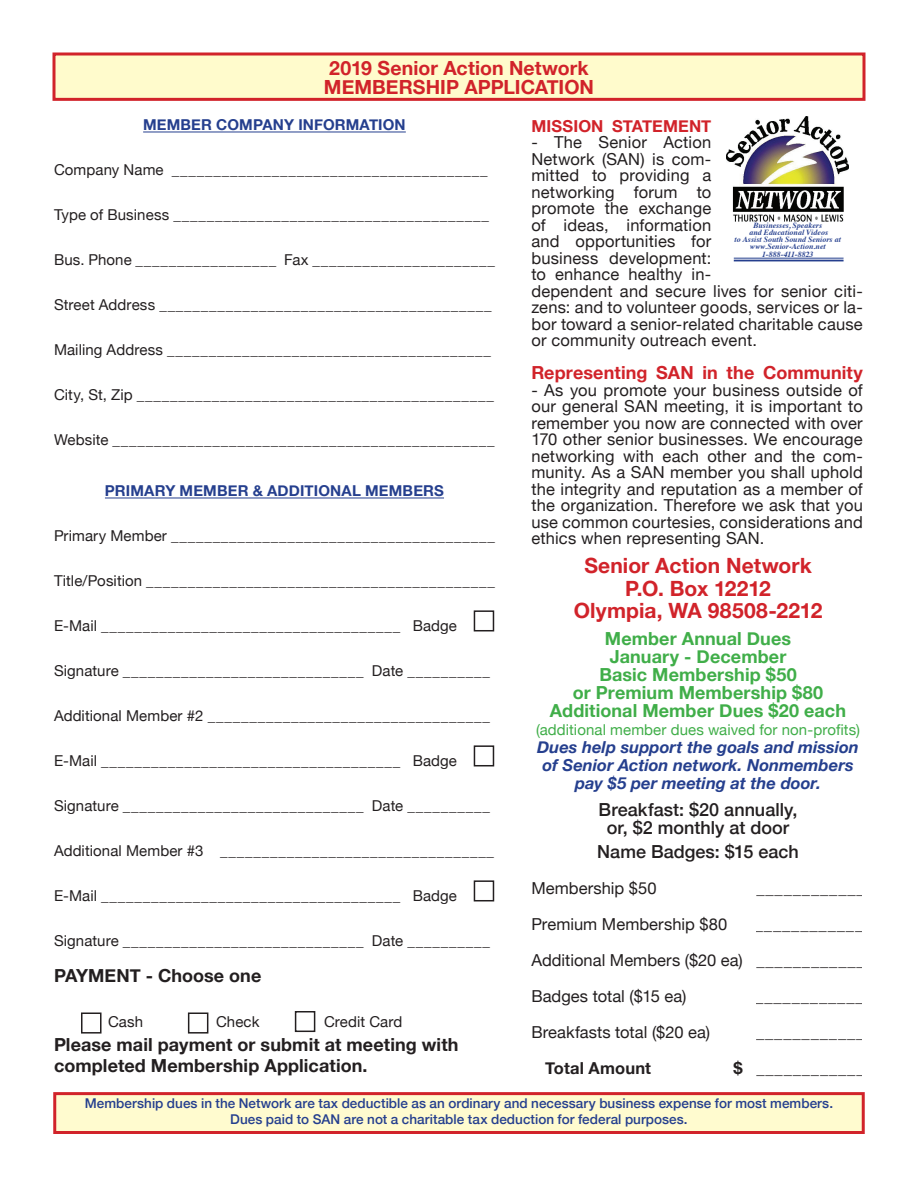
<style>
.page{position:relative;width:918px;height:1188px;background:#fff}
.page>*{position:absolute;margin:0;border:0;box-sizing:border-box;transform-origin:0 0}
.Paragraph_Style_1{font:700 21px "Helvetica Neue";letter-spacing:.005em;color:#d1232a}
.Paragraph_Style_1-2{font:700 21px "Helvetica Neue";letter-spacing:-.015em;color:#d1232a}
.Paragraph_Style_1-3{font:700 19.5px "Helvetica Neue";letter-spacing:.005em;color:#d1232a}
.Paragraph_Style_1-4{font:700 18px "Helvetica Neue";letter-spacing:.005em;color:#40ae49}
.Paragraph_Style_1-5{font:700 18px "Helvetica Neue";letter-spacing:.005em;color:#231f20}
.Paragraph_Style_1-6{font:500 18px "Helvetica Neue";color:#231f20}
.Paragraph_Style_1-7{font:700 18px "Helvetica Neue";letter-spacing:.005em;color:#d1232a}
.Paragraph_Style_1-8{font:16.5px/16.5px "Helvetica Neue";letter-spacing:.01em;color:#231f20}
.Paragraph_Style_1-9{font:italic 700 16.5px/18px "Helvetica Neue";color:#253f8e;text-align:center}
.Paragraph_Style_1-10{font:700 16.5px "Helvetica Neue";letter-spacing:.005em;color:#231f20}
.Paragraph_Style_1-11{font:700 16.5px "Helvetica Neue";letter-spacing:.005em;color:#d1232a}
.Paragraph_Style_1-12{font:15px "Helvetica Neue";letter-spacing:.005em;color:#231f20}
.Paragraph_Style_1-13{font:700 15px "Helvetica Neue";letter-spacing:.01em;color:#253f8e}
.Paragraph_Style_1-14{font:15px "Helvetica Neue";letter-spacing:.005em;color:#40ae49}
.Paragraph_Style_1-15{font:500 13.5px "Helvetica Neue";letter-spacing:.005em;color:#253f8e}
.t1{font:italic 700 7.8px/7.4px "Times";letter-spacing:.005em;color:#253f8e;text-align:center}
</style>
<div class="page">
<hr style="left:143px;top:132px;width:263px;height:1px;background:#253f8e">
<hr style="left:105px;top:498px;width:339px;height:1px;background:#253f8e">
<div style="left:474px;top:610px;width:20px;height:21px;border:2px solid #231f20"></div>
<div style="left:474px;top:745px;width:20px;height:21px;border:2px solid #231f20"></div>
<div style="left:474px;top:880px;width:20px;height:21px;border:2px solid #231f20"></div>
<div style="left:54px;top:54px;width:810px;height:45px;background:#fffbcc"></div>
<div style="left:52px;top:52px;width:814px;height:49px;border:3px solid #d1232a"></div>
<div style="left:55px;top:1094px;width:808px;height:38px;background:#fffbcf"></div>
<div style="left:53px;top:1092px;width:812px;height:42px;border:3px solid #d1232a"></div>
<img style="left:727px;top:117px;width:122px;height:105px">
<hr style="left:734px;top:258px;width:110px;height:1px;background:#253f8e">
<hr style="left:734px;top:260px;width:110px;height:1px;background:#253f8e">
<div style="left:188px;top:1012px;width:20px;height:22px;border:2px solid #231f20"></div>
<div style="left:81px;top:1012px;width:21px;height:22px;border:2px solid #231f20"></div>
<div style="left:295px;top:1011px;width:20px;height:21px;border:2px solid #231f20"></div>
<p class="Paragraph_Style_1-3" style="left:329px;top:52px;width:261px">2019 Senior Action Network</p>
<p class="Paragraph_Style_1-3" style="left:324px;top:72px;width:272px">MEMBERSHIP APPLICATION</p>
<p class="Paragraph_Style_1-13" style="left:143px;top:113px;width:264px">MEMBER COMPANY INFORMATION</p>
<p class="Paragraph_Style_1-12" style="left:54px;top:159px;width:435px">Company Name ______________________________________</p>
<p class="Paragraph_Style_1-12" style="left:54px;top:204px;width:436px">Type of Business ______________________________________</p>
<p class="Paragraph_Style_1-12" style="left:54px;top:249px;width:442px">Bus. Phone _________________ Fax ______________________</p>
<p class="Paragraph_Style_1-12" style="left:54px;top:294px;width:439px">Street Address ________________________________________</p>
<p class="Paragraph_Style_1-12" style="left:54px;top:339px;width:438px">Mailing Address _______________________________________</p>
<p class="Paragraph_Style_1-12" style="left:54px;top:384px;width:442px">City, St, Zip ___________________________________________</p>
<p class="Paragraph_Style_1-12" style="left:54px;top:429px;width:442px">Website ______________________________________________</p>
<p class="Paragraph_Style_1-13" style="left:105px;top:479px;width:341px">PRIMARY MEMBER &amp; ADDITIONAL MEMBERS</p>
<p class="Paragraph_Style_1-12" style="left:54px;top:525px;width:442px">Primary Member _______________________________________</p>
<p class="Paragraph_Style_1-12" style="left:54px;top:570px;width:442px">Title/Position __________________________________________</p>
<p class="Paragraph_Style_1-12" style="left:54px;top:615px;width:404px">E-Mail ____________________________________ Badge</p>
<p class="Paragraph_Style_1-12" style="left:54px;top:660px;width:437px">Signature _____________________________ Date __________</p>
<p class="Paragraph_Style_1-12" style="left:54px;top:705px;width:437px">Additional Member #2 __________________________________</p>
<p class="Paragraph_Style_1-12" style="left:54px;top:750px;width:404px">E-Mail ____________________________________ Badge</p>
<p class="Paragraph_Style_1-12" style="left:54px;top:795px;width:437px">Signature _____________________________ Date __________</p>
<p class="Paragraph_Style_1-12" style="left:54px;top:840px;width:442px">Additional Member #3 _________________________________</p>
<p class="Paragraph_Style_1-12" style="left:54px;top:885px;width:404px">E-Mail ____________________________________ Badge</p>
<p class="Paragraph_Style_1-12" style="left:54px;top:930px;width:437px">Signature _____________________________ Date __________</p>
<p class="Paragraph_Style_1-5" style="left:54px;top:962px;width:209px">PAYMENT - Choose one</p>
<p class="Paragraph_Style_1-12" style="left:108px;top:1011px;width:37px">Cash</p>
<p class="Paragraph_Style_1-12" style="left:216px;top:1011px;width:45px">Check</p>
<p class="Paragraph_Style_1-12" style="left:324px;top:1011px;width:80px">Credit Card</p>
<p class="Paragraph_Style_1-5" style="left:54px;top:1031px;width:406px">Please mail payment or submit at meeting with</p>
<p class="Paragraph_Style_1-5" style="left:54px;top:1052px;width:315px">completed Membership Application.</p>
<p class="Paragraph_Style_1-11" style="left:531px;top:113px;width:181px">MISSION STATEMENT</p>
<p class="Paragraph_Style_1-8" style="left:531px;top:135px;width:333px">- The Senior Action<br>Network (SAN) is com-<br>mitted to providing a<br>networking forum to<br>promote the exchange<br>of ideas, information<br>and opportunities for<br>business development:<br>to enhance healthy in-<br>dependent and secure lives for senior citi&shy;zens: and to volunteer goods, services or la&shy;bor toward a senior-related charitable cause or community outreach event.</p>
<p class="Paragraph_Style_1-7" style="left:531px;top:359px;width:333px">Representing SAN in the Community</p>
<p class="Paragraph_Style_1-8" style="left:531px;top:383px;width:333px;text-align:justify">- As you promote your business outside of our general SAN meeting, it is important to remember you now are connected with over 170 other senior businesses. We encourage networking with each other and the com&shy;munity. As a SAN member you shall uphold the integrity and reputation as a member of the organization. Therefore we ask that you use common courtesies, considerations and ethics when representing SAN.</p>
<p class="t1" style="left:735px;top:221px;width:108px">Businesses, Speakers<br>and Educational Videos<br>to Assist South Sound Seniors at www.Senior-Action.net<br>1-888-411-8823</p>
<p class="Paragraph_Style_1" style="left:584px;top:549px;width:229px">Senior Action Network</p>
<p class="Paragraph_Style_1-2" style="left:625px;top:572px;width:147px">P.O. Box 12212</p>
<p class="Paragraph_Style_1" style="left:574px;top:594px;width:250px">Olympia, WA 98508-2212</p>
<p class="Paragraph_Style_1-4" style="left:605px;top:625px;width:188px">Member Annual Dues</p>
<p class="Paragraph_Style_1-4" style="left:610px;top:643px;width:178px">January - December</p>
<p class="Paragraph_Style_1-4" style="left:599px;top:661px;width:199px">Basic Membership $50</p>
<p class="Paragraph_Style_1-4" style="left:573px;top:679px;width:252px">or Premium Membership $80</p>
<p class="Paragraph_Style_1-4" style="left:550px;top:697px;width:298px">Additional Member Dues $20 each</p>
<p class="Paragraph_Style_1-14" style="left:536px;top:719px;width:325px">(additional member dues waived for non-profits)</p>
<p class="Paragraph_Style_1-9" style="left:537px;top:739px;width:323px">Dues help support the goals and mission of Senior Action network. Nonmembers pay $5 per meeting at the door.</p>
<p class="Paragraph_Style_1-6" style="left:599px;top:796px;width:200px">Breakfast: $20 annually,</p>
<p class="Paragraph_Style_1-6" style="left:607px;top:814px;width:184px">or, $2 monthly at door</p>
<p class="Paragraph_Style_1-6" style="left:597px;top:838px;width:203px">Name Badges: $15 each</p>
<p class="Paragraph_Style_1-8" style="left:531px;top:881px;width:127px">Membership $50</p>
<p class="Paragraph_Style_1-8" style="left:756px;top:881px;width:110px">____________</p>
<p class="Paragraph_Style_1-8" style="left:531px;top:917px;width:198px">Premium Membership $80</p>
<p class="Paragraph_Style_1-8" style="left:755px;top:917px;width:110px">____________</p>
<p class="Paragraph_Style_1-8" style="left:531px;top:953px;width:335px">Additional Members ($20 ea) _____________</p>
<p class="Paragraph_Style_1-8" style="left:531px;top:989px;width:157px">Badges total ($15 ea)</p>
<p class="Paragraph_Style_1-8" style="left:755px;top:989px;width:110px">____________</p>
<p class="Paragraph_Style_1-8" style="left:531px;top:1025px;width:180px">Breakfasts total ($20 ea)</p>
<p class="Paragraph_Style_1-8" style="left:756px;top:1025px;width:110px">____________</p>
<p class="Paragraph_Style_1-10" style="left:545px;top:1056px;width:107px">Total Amount</p>
<p class="Paragraph_Style_1-10" style="left:733px;top:1056px;width:133px">$ ____________</p>
<p class="Paragraph_Style_1-15" style="left:85px;top:1092px;width:750px">Membership dues in the Network are tax deductible as an ordinary and necessary business expense for most members.</p>
<p class="Paragraph_Style_1-15" style="left:230px;top:1109px;width:459px">Dues paid to SAN are not a charitable tax deduction for federal purposes.</p>
</div>
